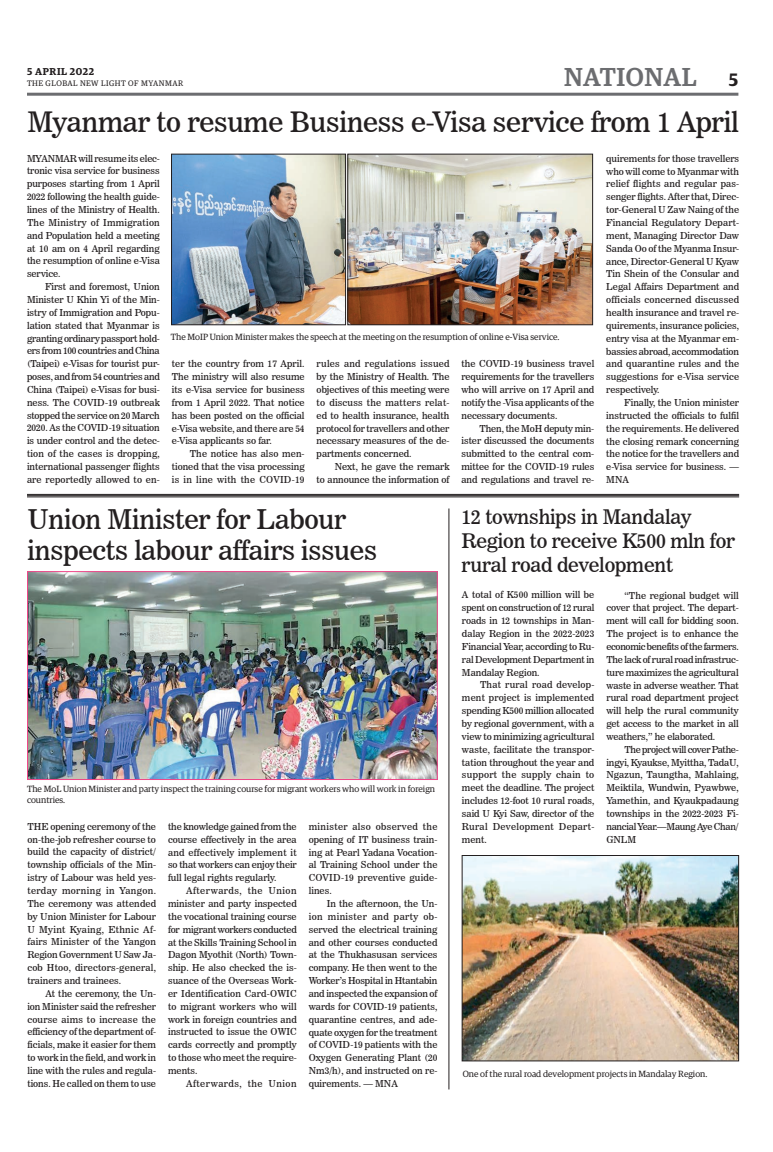
<style>
.page{position:relative;width:773px;height:1152px;background:#fff}
.page>*{position:absolute;margin:0;border:0;box-sizing:border-box;transform-origin:0 0}
._2_Clm_Head{font:28px "News 706 BT Roman C";letter-spacing:-.01em;color:#231f20}
._2_Clm_Head-2{font:27px/31px "News 706 BT Roman C";letter-spacing:-.01em;color:#231f20}
.t1{font:500 26px "Guardian Egyp";letter-spacing:.02em;color:#6c6d70}
._2_Clm_Head-3{font:20px/24px "News 706 BT Roman C";letter-spacing:-.01em;color:#231f20}
.t2{font:600 10px "Guardian Egyp";letter-spacing:.06em;color:#231f20}
._2nd_Body{font:9.5px/12.9px "News 706 BT Roman C";letter-spacing:-.005em;color:#231f20;text-align:justify}
.Normal_Para{font:9.5px/12.9px "News 706 BT Roman C";letter-spacing:-.005em;color:#231f20;text-align:justify}
._2nd_Body-2{font:9.5px "News 706 BT Roman C";letter-spacing:.045em;color:#231f20}
.t3{font:9px/10.8px "Guardian Egyp";color:#231f20}
.t4{font:8px "Guardian Egyp";letter-spacing:.06em;color:#231f20}
.s1{font-weight:600;font-size:18px;color:#231f20}
</style>
<div class="page">
<hr style="left:27px;top:93px;width:711px;height:3px;background:#6c6d70">
<img style="left:173px;top:156px;width:171px;height:167px">
<div style="left:171px;top:154px;width:175px;height:171px;border:1px solid #231f20"></div>
<img style="left:349px;top:156px;width:241px;height:167px">
<div style="left:347px;top:154px;width:245px;height:171px;border:1px solid #231f20"></div>
<hr style="left:27px;top:494px;width:712px;height:1px;background:#231f20">
<hr style="left:27px;top:495px;width:712px;height:1px;background:#231f20">
<hr style="left:27px;top:497px;width:712px;height:1px;background:#231f20">
<img style="left:29px;top:573px;width:406px;height:205px">
<div style="left:27px;top:571px;width:410px;height:209px;border:1px solid #ef488a"></div>
<hr style="left:448px;top:509px;width:1px;height:580px;background:#231f20">
<img style="left:464px;top:857px;width:272px;height:202px">
<div style="left:462px;top:855px;width:276px;height:206px;border:1px solid #231f20"></div>
<p class="t2" style="left:27px;top:64px;width:69px">5 APRIL 2022</p>
<p class="t4" style="left:27px;top:78px;width:158px">THE GLOBAL NEW LIGHT OF MYANMAR</p>
<h3 class="t1" style="left:564px;top:59px;width:176px">NATIONAL <span class="s1">5</span></h3>
<p class="_2_Clm_Head" style="left:27px;top:105px;width:713px">Myanmar to resume Business e-Visa service from 1 April</p>
<p class="Normal_Para" style="left:27px;top:152px;width:134px">MYANMAR will resume its elec&shy;tronic visa service for business purposes starting from 1 April 2022 following the health guide&shy;lines of the Ministry of Health.<br>The Ministry of Immigration and Population held a meeting at 10 am on 4 April regarding the resumption of online e-Visa service.</p>
<p class="_2nd_Body" style="left:27px;top:280px;width:134px;text-indent:18px">First and foremost, Union Minister U Khin Yi of the Min&shy;istry of Immigration and Popu&shy;lation stated that Myanmar is granting ordinary passport hold&shy;ers from 100 countries and China (Taipei) e-Visas for tourist pur&shy;poses, and from 54 countries and China (Taipei) e-Visas for busi&shy;ness. The COVID-19 outbreak stopped the service on 20 March 2020. As the COVID-19 situation is under control and the detec&shy;tion of the cases is dropping, international passenger flights are reportedly allowed to en-</p>
<p class="t3" style="left:171px;top:331px;width:390px">The MoIP Union Minister makes the speech at the meeting on the resumption of online e-Visa service.</p>
<p class="_2nd_Body" style="left:172px;top:357px;width:134px">ter the country from 17 April.<br>The ministry will also resume its e-Visa service for business from 1 April 2022. That notice has been posted on the official e-Visa website, and there are 54 e-Visa applicants so far.</p>
<p class="_2nd_Body" style="left:172px;top:447px;width:134px;text-indent:18px">The notice has also men&shy;tioned that the visa processing is in line with the COVID-19</p>
<p class="_2nd_Body" style="left:316px;top:357px;width:134px">rules and regulations issued by the Ministry of Health. The objectives of this meeting were to discuss the matters relat&shy;ed to health insurance, health protocol for travellers and other necessary measures of the de&shy;partments concerned.</p>
<p class="_2nd_Body" style="left:316px;top:460px;width:134px;text-align:right">Next, he gave the remark<br>to announce the information of</p>
<p class="_2nd_Body" style="left:461px;top:357px;width:134px">the COVID-19 business travel requirements for the travellers who will arrive on 17 April and notify the -Visa applicants of the necessary documents.</p>
<p class="_2nd_Body" style="left:461px;top:422px;width:134px;text-indent:18px">Then, the MoH deputy min&shy;ister discussed the documents submitted to the central com&shy;mittee for the COVID-19 rules and regulations and travel re-</p>
<p class="_2nd_Body" style="left:606px;top:152px;width:134px">quirements for those travellers who will come to Myanmar with relief flights and regular pas&shy;senger flights. After that, Direc&shy;tor-General U Zaw Naing of the Financial Regulatory Depart&shy;ment, Managing Director Daw Sanda Oo of the Myanma Insur&shy;ance, Director-General U Kyaw Tin Shein of the Consular and Legal Affairs Department and officials concerned discussed health insurance and travel re&shy;quirements, insurance policies, entry visa at the Myanmar em&shy;bassies abroad, accommodation and quarantine rules and the suggestions for e-Visa service respectively.</p>
<p class="_2nd_Body" style="left:606px;top:396px;width:134px;text-indent:18px">Finally, the Union minister instructed the officials to fulfil the requirements. He delivered the closing remark concerning the notice for the travellers and e-Visa service for business. — MNA</p>
<p class="_2_Clm_Head-2" style="left:28px;top:504px;width:351px">Union Minister for Labour inspects labour affairs issues</p>
<p class="t3" style="left:27px;top:783px;width:409px">The MoL Union Minister and party inspect the training course for migrant workers who will work in foreign countries.</p>
<p class="Normal_Para" style="left:27px;top:820px;width:130px">THE opening ceremony of the on-the-job refresher course to build the capacity of district/ township officials of the Min&shy;istry of Labour was held yes&shy;terday morning in Yangon.<br>The ceremony was attended by Union Minister for Labour U Myint Kyaing, Ethnic Af&shy;fairs Minister of the Yangon Region Government U Saw Ja&shy;cob Htoo, directors-general, trainers and trainees.</p>
<p class="_2nd_Body" style="left:27px;top:987px;width:130px;text-indent:18px">At the ceremony, the Un&shy;ion Minister said the refresher course aims to increase the efficiency of the department of&shy;ficials, make it easier for them to work in the field, and work in line with the rules and regula&shy;tions. He called on them to use</p>
<p class="_2nd_Body" style="left:168px;top:820px;width:130px">the knowledge gained from the course effectively in the area and effectively implement it so that workers can enjoy their full legal rights regularly.</p>
<p class="_2nd_Body" style="left:168px;top:884px;width:130px;text-indent:18px">Afterwards, the Union minister and party inspected the vocational training course for migrant workers conducted at the Skills Training School in Dagon Myothit (North) Town&shy;ship. He also checked the is&shy;suance of the Overseas Work&shy;er Identification Card-OWIC to migrant workers who will work in foreign countries and instructed to issue the OWIC cards correctly and promptly to those who meet the require&shy;ments.</p>
<p class="_2nd_Body-2" style="left:186px;top:1078px;width:112px">Afterwards, the Union</p>
<p class="_2nd_Body" style="left:309px;top:820px;width:130px">minister also observed the opening of IT business train&shy;ing at Pearl Yadana Vocation&shy;al Training School under the COVID-19 preventive guide&shy;lines.</p>
<p class="_2nd_Body" style="left:309px;top:897px;width:130px;text-indent:18px">In the afternoon, the Un&shy;ion minister and party ob&shy;served the electrical training and other courses conducted at the Thukhasusan services company. He then went to the Worker’s Hospital in Htantabin and inspected the expansion of wards for COVID-19 patients, quarantine centres, and ade&shy;quate oxygen for the treatment of COVID-19 patients with the Oxygen Generating Plant (20<br>Nm3/h), and instructed on re&shy;quirements. — MNA</p>
<p class="_2_Clm_Head-3" style="left:461px;top:504px;width:275px">12 townships in Mandalay<br>Region to receive K500 mln for rural road development</p>
<p class="Normal_Para" style="left:462px;top:589px;width:134px">A total of K500 million will be spent on construction of 12 rural roads in 12 townships in Man&shy;dalay Region in the 2022-2023<br>Financial Year, according to Ru&shy;ral Development Department in Mandalay Region.</p>
<p class="_2nd_Body" style="left:462px;top:679px;width:134px;text-indent:18px">That rural road develop&shy;ment project is implemented spending K500 million allocated by regional government, with a view to minimizing agricultural waste, facilitate the transpor&shy;tation throughout the year and support the supply chain to meet the deadline. The project includes 12-foot 10 rural roads, said U Kyi Saw, director of the Rural Development Depart&shy;ment.</p>
<p class="_2nd_Body" style="left:606px;top:589px;width:134px;text-indent:18px">“The regional budget will cover that project. The depart&shy;ment will call for bidding soon.<br>The project is to enhance the economic benefits of the farmers.<br>The lack of rural road infrastruc&shy;ture maximizes the agricultural waste in adverse weather. That rural road department project will help the rural community get access to the market in all weathers,” he elaborated.</p>
<p class="_2nd_Body" style="left:606px;top:743px;width:134px;text-indent:18px">The project will cover Pathe&shy;ingyi, Kyaukse, Myittha, TadaU, Ngazun, Taungtha, Mahlaing, Meiktila, Wundwin, Pyawbwe, Yamethin, and Kyaukpadaung townships in the 2022-2023 Fi&shy;nancial Year.—Maung Aye Chan/ GNLM</p>
<p class="t3" style="left:462px;top:1068px;width:246px">One of the rural road development projects in Mandalay Region.</p>
</div>
